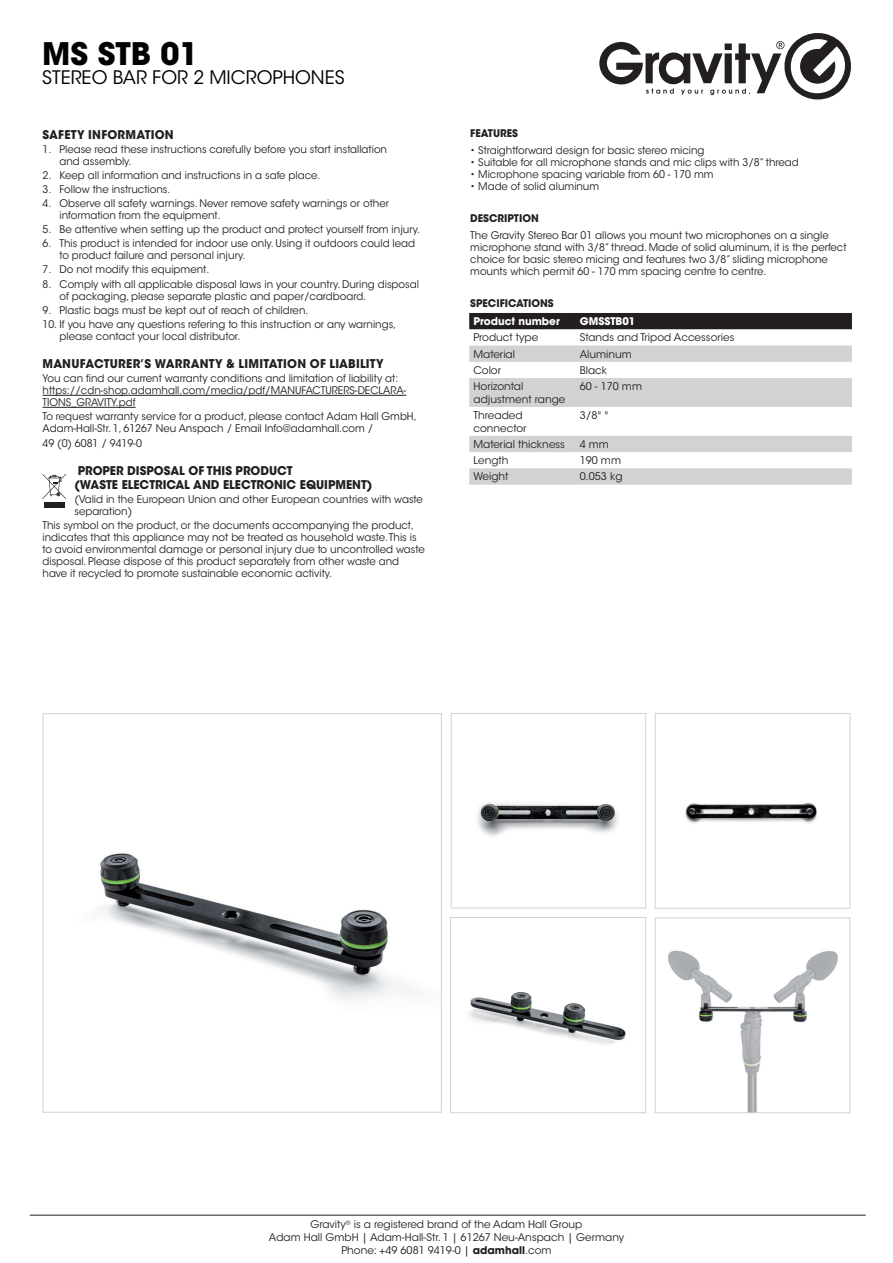
<style>
.page{position:relative;width:893px;height:1263px;background:#fff}
.page>*{position:absolute;margin:0;border:0;box-sizing:border-box;transform-origin:0 0}
.t1{font:700 30.9px "ITC Avant Garde Std";color:#030102}
.t2{font:18.6px "ITC Avant Garde Std";color:#030102}
.t3{font:700 12px/14.1px "ITC Avant Garde Std";color:#231f20}
.t4{font:700 12px "ITC Avant Garde Std";letter-spacing:.02em;color:#231f20}
.t5{font:10.5px/12px "ITC Avant Garde Std";color:#231f20}
.t6{font:700 10.5px "ITC Avant Garde Std";color:#231f20}
.t7{font:700 10.5px "ITC Avant Garde Std";color:#fff}
.s1{font-weight:700}
</style>
<div class="page">
<hr style="left:43px;top:395px;width:363px;height:1px;background:#231f20">
<hr style="left:43px;top:407px;width:93px;height:1px;background:#231f20">
<div style="left:44px;top:503px;width:21px;height:5px;background:#231f20"></div>
<svg style="left:43px;top:474px;width:23px;height:25px"></svg>
<hr style="left:30px;top:1215px;width:836px;height:1px;background:#231f20">
<svg style="left:599px;top:33px;width:252px;height:67px"></svg>
<div style="left:469px;top:313px;width:383px;height:16px;background:#231f20"></div>
<svg style="left:469px;top:345px;width:383px;height:140px;fill:#d1d2d4"></svg>
<img style="left:469px;top:992px;width:157px;height:53px">
<div style="left:450px;top:917px;width:196px;height:196px;border:1px solid #d1d2d4"></div>
<img style="left:668px;top:950px;width:170px;height:161px">
<div style="left:655px;top:917px;width:195px;height:196px;border:1px solid #d1d2d4"></div>
<img style="left:100px;top:853px;width:322px;height:147px">
<img style="left:477px;top:802px;width:141px;height:34px">
<div style="left:451px;top:713px;width:195px;height:195px;border:1px solid #d1d2d4"></div>
<img style="left:685px;top:803px;width:132px;height:20px">
<div style="left:655px;top:713px;width:195px;height:196px;border:1px solid #d1d2d4"></div>
<h1 class="t1" style="left:42px;top:34px;width:158px">MS STB 01</h1>
<h2 class="t2" style="left:42px;top:66px;width:304px">STEREO BAR FOR 2 MICROPHONES</h2>
<p class="t4" style="left:43px;top:126px;width:133px">SAFETY INFORMATION</p>
<p class="t5" style="left:60px;top:143px;width:329px;text-indent:-17px">1. Please read these instructions carefully before you start installation and assembly.</p>
<p class="t5" style="left:43px;top:169px;width:279px">2. Keep all information and instructions in a safe place.</p>
<p class="t5" style="left:43px;top:183px;width:129px">3. Follow the instructions.</p>
<p class="t5" style="left:60px;top:197px;width:331px;text-indent:-17px">4. Observe all safety warnings. Never remove safety warnings or other information from the equipment.</p>
<p class="t5" style="left:43px;top:224px;width:379px">5. Be attentive when setting up the product and protect yourself from injury.</p>
<p class="t5" style="left:60px;top:238px;width:357px;text-indent:-17px">6. This product is intended for indoor use only. Using it outdoors could lead to product failure and personal injury.</p>
<p class="t5" style="left:43px;top:264px;width:168px">7. Do not modify this equipment.</p>
<p class="t5" style="left:60px;top:278px;width:361px;text-indent:-17px">8. Comply with all applicable disposal laws in your country. During disposal of packaging, please separate plastic and paper/cardboard.</p>
<p class="t5" style="left:43px;top:304px;width:267px">9. Plastic bags must be kept out of reach of children.</p>
<p class="t5" style="left:60px;top:318px;width:338px;text-indent:-17px">10. If you have any questions refering to this instruction or any warnings, please contact your local distributor.</p>
<p class="t3" style="left:43px;top:357px;width:343px">MANUFACTURER’S WARRANTY &amp; LIMITATION OF LIABILITY</p>
<p class="t5" style="left:43px;top:373px;width:365px">You can find our current warranty conditions and limitation of liability at: https://cdn-shop.adamhall.com/media/pdf/MANUFACTURERS-DECLARA-<br>TIONS_GRAVITY.pdf</p>
<p class="t5" style="left:43px;top:411px;width:376px">To request warranty service for a product, please contact Adam Hall GmbH,<br>Adam-Hall-Str. 1, 61267 Neu Anspach / Email Info@adamhall.com /</p>
<p class="t5" style="left:43px;top:437px;width:101px">49 (0) 6081 / 9419-0</p>
<p class="t3" style="left:74px;top:463px;width:299px">PROPER DISPOSAL OF THIS PRODUCT<br>(WASTE ELECTRICAL AND ELECTRONIC EQUIPMENT)</p>
<p class="t5" style="left:74px;top:493px;width:350px">(Valid in the European Union and other European countries with waste separation)</p>
<p class="t5" style="left:43px;top:519px;width:384px">This symbol on the product, or the documents accompanying the product, indicates that this appliance may not be treated as household waste. This is to avoid environmental damage or personal injury due to uncontrolled waste disposal. Please dispose of this product separately from other waste and have it recycled to promote sustainable economic activity.</p>
<p class="t6" style="left:470px;top:127px;width:49px">FEATURES</p>
<p class="t5" style="left:470px;top:144px;width:236px">• Straightforward design for basic stereo micing</p>
<p class="t5" style="left:470px;top:156px;width:330px">• Suitable for all microphone stands and mic clips with 3/8” thread</p>
<p class="t5" style="left:470px;top:168px;width:245px">• Microphone spacing variable from 60 - 170 mm</p>
<p class="t5" style="left:470px;top:180px;width:130px">• Made of solid aluminum</p>
<p class="t6" style="left:470px;top:212px;width:70px">DESCRIPTION</p>
<p class="t5" style="left:470px;top:229px;width:378px">The Gravity Stereo Bar 01 allows you mount two microphones on a single microphone stand with 3/8” thread. Made of solid aluminum, it is the perfect choice for basic stereo micing and features two 3/8” sliding microphone mounts which permit 60 - 170 mm spacing centre to centre.</p>
<p class="t6" style="left:470px;top:296px;width:85px">SPECIFICATIONS</p>
<p class="t7" style="left:473px;top:314px;width:88px">Product number</p>
<p class="t7" style="left:580px;top:314px;width:57px">GMSSTB01</p>
<p class="t5" style="left:473px;top:332px;width:66px">Product type</p>
<p class="t5" style="left:580px;top:332px;width:156px">Stands and Tripod Accessories</p>
<p class="t5" style="left:473px;top:348px;width:43px">Material</p>
<p class="t5" style="left:580px;top:348px;width:54px">Aluminum</p>
<p class="t5" style="left:473px;top:364px;width:29px">Color</p>
<p class="t5" style="left:580px;top:364px;width:29px">Black</p>
<p class="t5" style="left:473px;top:380px;width:93px;line-height:12.6px">Horizontal adjustment range</p>
<p class="t5" style="left:580px;top:380px;width:64px">60 - 170 mm</p>
<p class="t5" style="left:473px;top:409px;width:55px;line-height:12.6px">Threaded connector</p>
<p class="t5" style="left:580px;top:409px;width:30px">3/8" "</p>
<p class="t5" style="left:473px;top:438px;width:93px">Material thickness</p>
<p class="t5" style="left:580px;top:438px;width:31px">4 mm</p>
<p class="t5" style="left:473px;top:454px;width:37px">Length</p>
<p class="t5" style="left:580px;top:454px;width:43px">190 mm</p>
<p class="t5" style="left:473px;top:471px;width:37px">Weight</p>
<p class="t5" style="left:580px;top:471px;width:44px">0.053 kg</p>
<p class="t5" style="left:269px;top:1218px;width:357px;line-height:12.6px;text-align:center">Gravity<sup>®</sup> is a registered brand of the Adam Hall Group<br>Adam Hall GmbH | Adam-Hall-Str. 1 | 61267 Neu-Anspach | Germany<br>Phone: +49 6081 9419-0 | <span class="s1">adamhall</span>.com</p>
</div>
